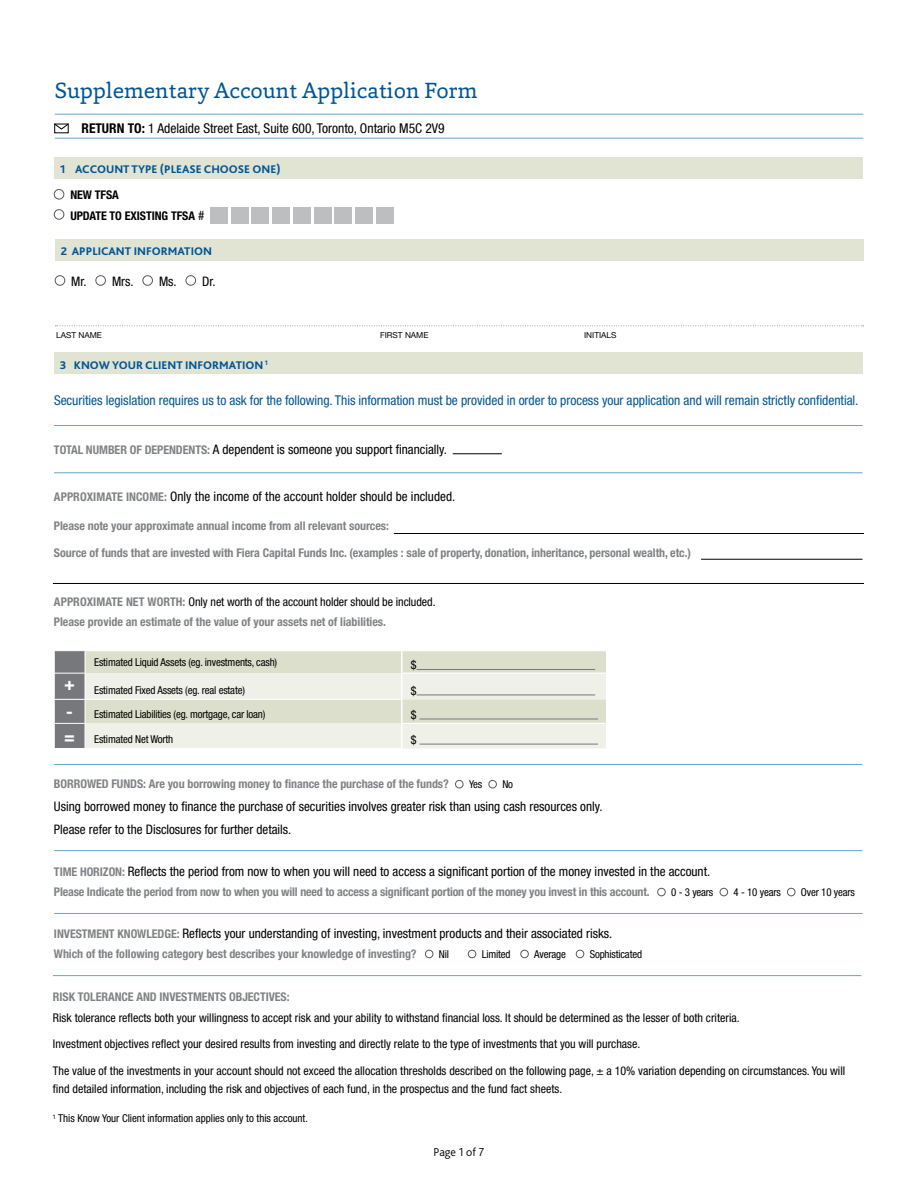
<style>
.page{position:relative;width:918px;height:1188px;background:#fff}
.page>*{position:absolute;margin:0;border:0;box-sizing:border-box;transform-origin:0 0}
.t1{font:22.5px "Capita";color:#005695}
.t2{font:condensed 13.5px "Helvetica Neue LT Std";letter-spacing:-.005em;color:#005695}
.t3{font:condensed 13.5px "Helvetica Neue LT Std";color:#000}
.t4{font:condensed 13.2px/23.1px "Helvetica Neue LT Std";color:#000}
.t5{font:700 condensed 12px/19.4px "Helvetica Neue LT Std";letter-spacing:-.005em;color:#808285}
.t6{font:condensed 12px/18px "Helvetica Neue LT Std";color:#000}
.t7{font:700 condensed 12px/20.1px "Helvetica Neue LT Std";letter-spacing:-.005em;color:#000}
.t8{font:300 12px "Bliss 2";color:#000}
.t9{font:800 11.7px "Bliss 2";color:#005695}
.t10{font:condensed 10.8px "Helvetica Neue LT Std";letter-spacing:-.015em;color:#000}
.t11{font:8.25px "Helvetica Neue LT Std";color:#000}
.s1{font-weight:700}
.s2{font-weight:400;font-size:13.2px}
.s3{font-weight:700;font-size:12px;color:#808285}
.s4{font-weight:400;color:#000}
.s5{font-weight:700;font-size:18px;color:#fff}
</style>
<div class="page">
<div style="left:56px;top:239px;width:808px;height:22px;background:#e2e4d3"></div>
<div style="left:55px;top:275px;width:10px;height:11px;border:1px solid #58595b;border-radius:50%"></div>
<div style="left:96px;top:275px;width:10px;height:11px;border:1px solid #58595b;border-radius:50%"></div>
<div style="left:143px;top:275px;width:10px;height:11px;border:1px solid #58595b;border-radius:50%"></div>
<div style="left:186px;top:275px;width:10px;height:11px;border:1px solid #58595b;border-radius:50%"></div>
<svg style="left:55px;top:325px;width:809px;height:1px"></svg>
<hr style="left:55px;top:114px;width:808px;height:1px;background:#63a8cb">
<svg style="left:54px;top:123px;width:15px;height:7px"></svg>
<hr style="left:55px;top:138px;width:808px;height:1px;background:#63a8cb">
<div style="left:54px;top:352px;width:809px;height:22px;background:#e2e4d3"></div>
<hr style="left:54px;top:425px;width:808px;height:1px;background:#63a8cb">
<hr style="left:453px;top:453px;width:49px;height:1px;background:#000">
<hr style="left:54px;top:472px;width:808px;height:1px;background:#63a8cb">
<svg style="left:54px;top:651px;width:552px;height:97px;background:#e0e2d6"></svg>
<hr style="left:417px;top:669px;width:178px;height:1px;background:#77787b">
<hr style="left:417px;top:695px;width:178px;height:1px;background:#77787b">
<hr style="left:419px;top:719px;width:179px;height:1px;background:#77787b">
<hr style="left:419px;top:744px;width:179px;height:1px;background:#77787b">
<hr style="left:54px;top:764px;width:808px;height:1px;background:#63a8cb">
<div style="left:455px;top:780px;width:8px;height:8px;border:1px solid #58595b;border-radius:50%"></div>
<div style="left:489px;top:780px;width:8px;height:8px;border:1px solid #58595b;border-radius:50%"></div>
<hr style="left:54px;top:850px;width:808px;height:1px;background:#63a8cb">
<div style="left:657px;top:888px;width:9px;height:8px;border:1px solid #58595b;border-radius:50%"></div>
<div style="left:720px;top:888px;width:8px;height:8px;border:1px solid #58595b;border-radius:50%"></div>
<div style="left:787px;top:888px;width:8px;height:8px;border:1px solid #58595b;border-radius:50%"></div>
<hr style="left:54px;top:913px;width:808px;height:1px;background:#63a8cb">
<div style="left:425px;top:950px;width:8px;height:8px;border:1px solid #58595b;border-radius:50%"></div>
<div style="left:468px;top:950px;width:8px;height:8px;border:1px solid #58595b;border-radius:50%"></div>
<div style="left:520px;top:950px;width:9px;height:8px;border:1px solid #58595b;border-radius:50%"></div>
<div style="left:576px;top:950px;width:8px;height:8px;border:1px solid #58595b;border-radius:50%"></div>
<hr style="left:394px;top:533px;width:470px;height:1px;background:#000">
<hr style="left:701px;top:559px;width:161px;height:1px;background:#000">
<hr style="left:53px;top:583px;width:811px;height:1px;background:#000">
<hr style="left:53px;top:975px;width:808px;height:1px;background:#63a8cb">
<div style="left:54px;top:189px;width:10px;height:10px;border:1px solid #58595b;border-radius:50%"></div>
<div style="left:54px;top:209px;width:10px;height:11px;border:1px solid #58595b;border-radius:50%"></div>
<div style="left:55px;top:157px;width:808px;height:22px;background:#e2e4d3"></div>
<div style="left:210px;top:207px;width:18px;height:16px;background:#bcbec0"></div>
<div style="left:231px;top:207px;width:18px;height:16px;background:#bcbec0"></div>
<div style="left:252px;top:207px;width:17px;height:16px;background:#bcbec0"></div>
<div style="left:272px;top:207px;width:18px;height:16px;background:#bcbec0"></div>
<div style="left:293px;top:207px;width:18px;height:16px;background:#bcbec0"></div>
<div style="left:314px;top:207px;width:18px;height:16px;background:#bcbec0"></div>
<div style="left:335px;top:207px;width:17px;height:16px;background:#bcbec0"></div>
<div style="left:355px;top:207px;width:18px;height:16px;background:#bcbec0"></div>
<div style="left:376px;top:207px;width:18px;height:16px;background:#bcbec0"></div>
<h1 class="t1" style="left:54px;top:75px;width:425px">Supplementary Account Application Form</h1>
<p class="t3" style="left:82px;top:121px;width:365px"><span class="s1">RETURN TO:</span> 1 Adelaide Street East, Suite 600, Toronto, Ontario M5C 2V9</p>
<p class="t9" style="left:60px;top:162px;width:222px">1 ACCOUNT TYPE (PLEASE CHOOSE ONE)</p>
<p class="t7" style="left:70px;top:185px;width:136px">NEW TFSA<br>UPDATE TO EXISTING TFSA <span class="s2">#</span></p>
<p class="t9" style="left:61px;top:244px;width:153px">2 APPLICANT INFORMATION</p>
<p class="t4" style="left:71px;top:269px;width:17px">Mr.</p>
<p class="t4" style="left:112px;top:269px;width:23px">Mrs.</p>
<p class="t4" style="left:159px;top:269px;width:58px">Ms. Dr.</p>
<p class="t11" style="left:56px;top:330px;width:47px">LAST NAME</p>
<p class="t11" style="left:380px;top:330px;width:50px">FIRST NAME</p>
<p class="t11" style="left:584px;top:330px;width:34px">INITIALS</p>
<p class="t9" style="left:60px;top:357px;width:210px">3 KNOW YOUR CLIENT INFORMATION <sup>1</sup></p>
<p class="t2" style="left:54px;top:393px;width:806px">Securities legislation requires us to ask for the following. This information must be provided in order to process your application and will remain strictly confidential.</p>
<p class="t4" style="left:54px;top:438px;width:394px"><span class="s3">TOTAL NUMBER OF DEPENDENTS:</span> A dependent is someone you support financially.</p>
<p class="t4" style="left:54px;top:485px;width:403px"><span class="s3">APPROXIMATE INCOME:</span> Only the income of the account holder should be included.</p>
<p class="t5" style="left:54px;top:515px;width:337px">Please note your approximate annual income from all relevant sources:</p>
<p class="t5" style="left:54px;top:543px;width:639px">Source of funds that are invested with Fiera Capital Funds Inc. (examples : sale of property, donation, inheritance, personal wealth, etc.)</p>
<p class="t5" style="left:54px;top:592px;width:383px">APPROXIMATE NET WORTH: <span class="s4">Only net worth of the account holder should be included.<br></span>Please provide an estimate of the value of your assets net of liabilities.</p>
<p class="t10" style="left:94px;top:656px;width:184px">Estimated Liquid Assets (eg. investments, cash)</p>
<p class="t6" style="left:411px;top:656px;width:7px">$</p>
<p class="t10" style="left:64px;top:684px;width:182px"><sup>+</sup> Estimated Fixed Assets (eg. real estate)</p>
<p class="t6" style="left:411px;top:682px;width:7px">$</p>
<p class="t10" style="left:66px;top:708px;width:201px"><span class="s5">-</span> Estimated Liabilities (eg. mortgage, car loan)</p>
<p class="t6" style="left:411px;top:706px;width:7px">$</p>
<p class="t10" style="left:64px;top:733px;width:111px"><span class="s5">=</span> Estimated Net Worth</p>
<p class="t6" style="left:411px;top:731px;width:7px">$</p>
<p class="t5" style="left:54px;top:774px;width:397px">BORROWED FUNDS: Are you borrowing money to finance the purchase of the funds?</p>
<p class="t10" style="left:469px;top:778px;width:15px">Yes</p>
<p class="t10" style="left:502px;top:778px;width:12px">No</p>
<p class="t4" style="left:54px;top:794px;width:550px">Using borrowed money to finance the purchase of securities involves greater risk than using cash resources only.<br>Please refer to the Disclosures for further details.</p>
<p class="t4" style="left:54px;top:860px;width:658px"><span class="s3">TIME HORIZON:</span> Reflects the period from now to when you will need to access a significant portion of the money invested in the account.</p>
<p class="t5" style="left:54px;top:882px;width:597px">Please Indicate the period from now to when you will need to access a significant portion of the money you invest in this account.</p>
<p class="t10" style="left:671px;top:886px;width:44px">0 - 3 years</p>
<p class="t10" style="left:734px;top:886px;width:49px">4 - 10 years</p>
<p class="t10" style="left:801px;top:886px;width:55px">Over 10 years</p>
<p class="t4" style="left:54px;top:922px;width:560px"><span class="s3">INVESTMENT KNOWLEDGE:</span> Reflects your understanding of investing, investment products and their associated risks.</p>
<p class="t5" style="left:54px;top:944px;width:364px">Which of the following category best describes your knowledge of investing?</p>
<p class="t10" style="left:439px;top:948px;width:12px">Nil</p>
<p class="t10" style="left:482px;top:948px;width:30px">Limited</p>
<p class="t10" style="left:534px;top:948px;width:33px">Average</p>
<p class="t10" style="left:590px;top:948px;width:54px">Sophisticated</p>
<p class="t5" style="left:53px;top:987px;width:238px">RISK TOLERANCE AND INVESTMENTS OBJECTIVES:</p>
<p class="t6" style="left:53px;top:1008px;width:688px">Risk tolerance reflects both your willingness to accept risk and your ability to withstand financial loss. It should be determined as the lesser of both criteria.</p>
<p class="t6" style="left:53px;top:1035px;width:589px">Investment objectives reflect your desired results from investing and directly relate to the type of investments that you will purchase.</p>
<p class="t6" style="left:53px;top:1062px;width:794px">The value of the investments in your account should not exceed the allocation thresholds described on the following page, ± a 10% variation depending on circumstances. You will find detailed information, including the risk and objectives of each fund, in the prospectus and the fund fact sheets.</p>
<p class="t10" style="left:53px;top:1112px;width:257px"><sup>1</sup> This Know Your Client information applies only to this account.</p>
<p class="t8" style="left:434px;top:1145px;width:52px">Page 1 of 7</p>
</div>
